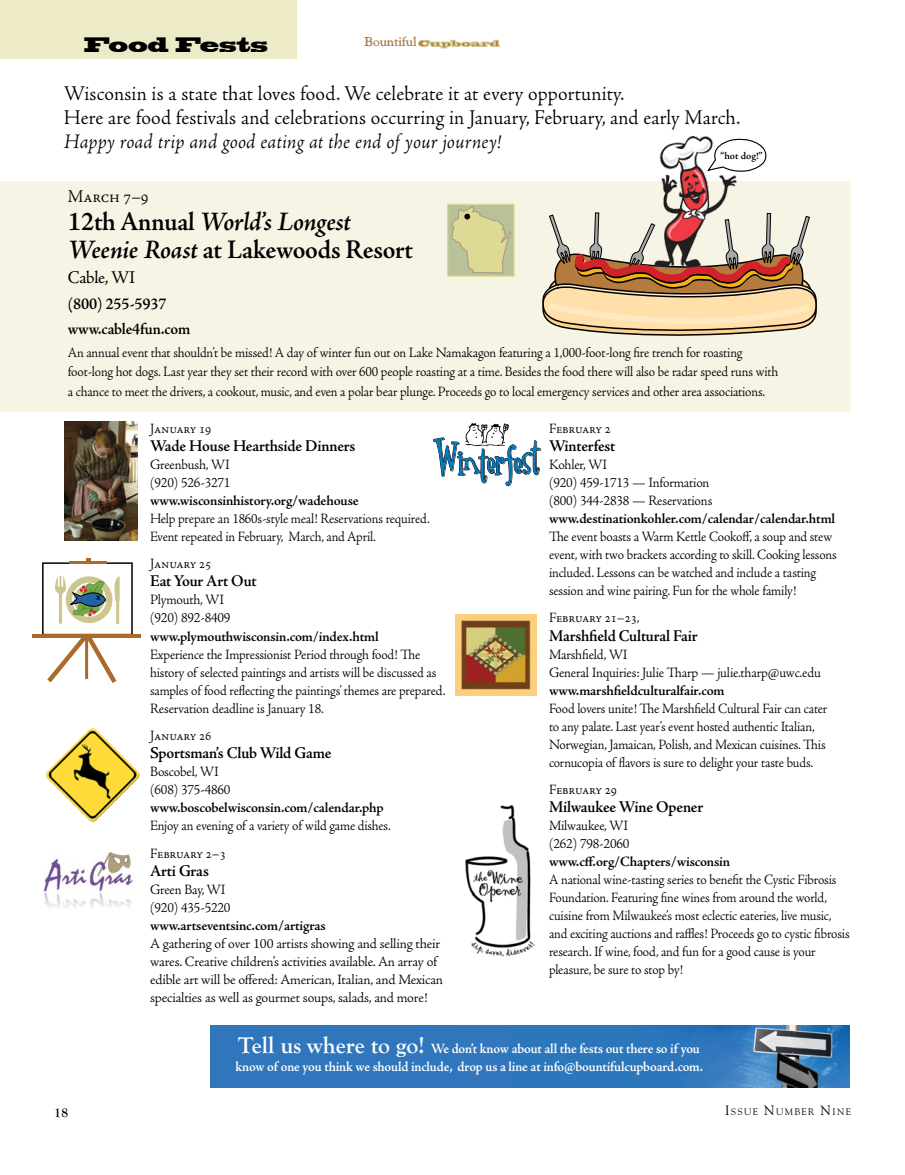
<style>
.page{position:relative;width:905px;height:1175px;background:#fff}
.page>*{position:absolute;margin:0;border:0;box-sizing:border-box;transform-origin:0 0}
.t1{font:600 27px/27.9px "Adobe Jenson Pro";letter-spacing:-.015em;color:#000;scale:.96 1}
.t2{font:300 21px/24px "Adobe Jenson Pro";letter-spacing:.005em;color:#000;scale:.96 1}
.t3{font:italic 300 21px "Adobe Jenson Pro";letter-spacing:.005em;color:#000;scale:.96 1}
.t4{font:19.5px "Blackoak";letter-spacing:-.02em;color:#000;scale:.75 1}
.t5{font:300 18px "Adobe Jenson Pro";letter-spacing:-.01em;color:#000;scale:.96 1}
.t6{font:18px "Adobe Jenson Pro";letter-spacing:-.015em;color:#000;scale:.96 1}
.t7{font:600 16.5px/25.5px "Adobe Jenson Pro";letter-spacing:-.015em;color:#000;scale:.96 1}
.t8{font:300 14.25px/18px "Adobe Jenson Pro";letter-spacing:-.015em;color:#000;scale:.94 1}
.t9{font:300 14.25px/18px "Adobe Jenson Pro";letter-spacing:-.015em;color:#000;scale:.96 1}
.t10{font:600 14.25px "Adobe Jenson Pro";letter-spacing:-.015em;color:#000}
.t11{font:300 14.25px/18px "Adobe Jenson Pro";letter-spacing:-.015em;color:#000}
.t12{font:600 14.25px/18px "Adobe Jenson Pro";letter-spacing:-.015em;color:#fff;scale:.96 1}
.t13{font:700 13.5px "Goudy Old Style T";color:#000}
.t14{font:12.9px "Goudy Handtooled BT";color:#9a6126}
.t15{font:600 10.5px "Adobe Jenson Pro";color:#000}
.t16{font:9.45px "Goudy";letter-spacing:.145em;color:#000}
.t17{font:600 9px "Myriad Pro";color:#000}
.s1{font-style:italic}
.s2{font-family:"Goudy Old Style T";font-weight:700;font-size:23.55px}
.s3{font-size:13.5px}
</style>
<div class="page">
<svg style="left:418px;top:40px;width:82px;height:8px"></svg>
<img style="left:46px;top:728px;width:94px;height:94px">
<div style="left:0;top:181px;width:850px;height:230px;background:#f6f4e5"></div>
<div style="left:0;top:0;width:297px;height:59px;background:#edeac7"></div>
<div style="left:210px;top:1025px;width:639px;height:62px;background:#2f76bc"></div>
<img style="left:677px;top:1025px;width:172px;height:62px">
<img style="left:64px;top:422px;width:74px;height:118px">
<img style="left:43px;top:852px;width:90px;height:56px">
<svg style="left:433px;top:423px;width:108px;height:63px"></svg>
<img style="left:455px;top:614px;width:81px;height:81px">
<img style="left:465px;top:804px;width:70px;height:153px">
<div style="left:447px;top:204px;width:67px;height:72px;background:#b9c198"></div>
<div style="left:447px;top:204px;width:67px;height:72px;border:1px solid #deda95"></div>
<svg style="left:451px;top:206px;width:61px;height:68px"></svg>
<div style="left:42px;top:562px;width:91px;height:73px;border:2px solid #000"></div>
<hr style="left:70px;top:560px;width:37px;height:3px;background:#ab6a29">
<svg style="left:32px;top:633px;width:108px;height:4px"></svg>
<svg style="left:43px;top:576px;width:78px;height:107px"></svg>
<svg style="left:748px;top:139px;width:19px;height:33px"></svg>
<svg style="left:542px;top:212px;width:275px;height:124px"></svg>
<img style="left:641px;top:136px;width:107px;height:136px">
<p class="t14" style="left:364px;top:34px;width:53px">Bountiful</p>
<h2 class="t2" style="left:64px;top:82px;width:706px">Wisconsin is a state that loves food. We celebrate it at every opportunity.<br>Here are food festivals and celebrations occurring in January, February, and early March.</h2>
<h2 class="t3" style="left:64px;top:130px;width:456px">Happy road trip and good eating at the end of your journey!</h2>
<h3 class="t4" style="left:84px;top:31px;width:246px">Food Fests</h3>
<p class="t15" style="left:720px;top:150px;width:44px">“hot dog!”</p>
<p class="t5" style="left:68px;top:186px;width:86px">March 7–9</p>
<h1 class="t1" style="left:68px;top:208px;width:361px">12th Annual <span class="s1">World’s Longest<br>Weenie Roast</span> at Lakewoods Resort</h1>
<p class="t6" style="left:68px;top:267px;width:72px">Cable, WI</p>
<p class="t7" style="left:68px;top:291px;width:129px">(800) 255-5937 www.cable4fun.com</p>
<p class="t8" style="left:68px;top:343px;width:757px;line-height:19.5px">An annual event that shouldn’t be missed! A day of winter fun out on Lake Namakagon featuring a 1,000-foot-long fire trench for roasting foot-long hot dogs. Last year they set their record with over 600 people roasting at a time. Besides the food there will also be radar speed runs with a chance to meet the drivers, a cookout, music, and even a polar bear plunge. Proceeds go to local emergency services and other area associations.</p>
<p class="t17" style="left:96px;top:591px;width:6px">x</p>
<p class="t9" style="left:150px;top:419px;width:65px">January 19</p>
<p class="t7" style="left:150px;top:433px;width:215px">Wade House Hearthside Dinners</p>
<p class="t9" style="left:150px;top:455px;width:85px">Greenbush, WI (920) 526-3271</p>
<p class="t10" style="left:150px;top:492px;width:210px">www.wisconsinhistory.org/wadehouse</p>
<p class="t8" style="left:150px;top:509px;width:299px">Help prepare an 1860s-style meal! Reservations required.<br>Event repeated in February, March, and April.</p>
<p class="t9" style="left:150px;top:555px;width:65px">January 25</p>
<p class="t7" style="left:150px;top:569px;width:113px">Eat Your Art Out</p>
<p class="t9" style="left:150px;top:591px;width:85px">Plymouth, WI (920) 892-8409</p>
<p class="t10" style="left:150px;top:628px;width:230px">www.plymouthwisconsin.com/index.html</p>
<p class="t8" style="left:150px;top:645px;width:316px">Experience the Impressionist Period through food! The history of selected paintings and artists will be discussed as samples of food reflecting the paintings’ themes are prepared.<br>Reservation deadline is January 18.</p>
<p class="t9" style="left:150px;top:727px;width:65px">January 26</p>
<p class="t7" style="left:150px;top:740px;width:190px">Sportsman’s Club Wild Game</p>
<p class="t9" style="left:150px;top:763px;width:85px">Boscobel, WI (608) 375-4860</p>
<p class="t10" style="left:150px;top:799px;width:235px">www.boscobelwisconsin.com/calendar.php</p>
<p class="t8" style="left:150px;top:812px;width:258px;line-height:27.8px">Enjoy an evening of a variety of wild game dishes.<br>February 2–3</p>
<p class="t7" style="left:150px;top:858px;width:63px">Arti Gras</p>
<p class="t9" style="left:150px;top:880px;width:85px">Green Bay, WI (920) 435-5220</p>
<p class="t10" style="left:150px;top:917px;width:177px">www.artseventsinc.com/artigras</p>
<p class="t11" style="left:150px;top:934px;width:294px">A gathering of over 100 artists showing and selling their wares. Creative children’s activities available. An array of edible art will be offered: American, Italian, and Mexican specialties as well as gourmet soups, salads, and more!</p>
<p class="t9" style="left:549px;top:419px;width:66px">February 2</p>
<p class="t7" style="left:549px;top:433px;width:71px">Winterfest</p>
<p class="t9" style="left:549px;top:455px;width:172px">Kohler, WI<br>(920) 459-1713 — Information (800) 344-2838 — Reservations</p>
<p class="t10" style="left:549px;top:510px;width:288px">www.destinationkohler.com/calendar/calendar.html</p>
<p class="t8" style="left:549px;top:527px;width:308px">The event boasts a Warm Kettle Cookoff, a soup and stew event, with two brackets according to skill. Cooking lessons included. Lessons can be watched and include a tasting session and wine pairing. Fun for the whole family!</p>
<p class="t9" style="left:549px;top:609px;width:96px">February 21–23,</p>
<p class="t7" style="left:549px;top:623px;width:156px">Marshfield Cultural Fair</p>
<p class="t9" style="left:549px;top:645px;width:285px">Marshfield, WI<br>General Inquiries: Julie Tharp — julie.tharp@uwc.edu</p>
<p class="t10" style="left:549px;top:682px;width:177px">www.marshfieldculturalfair.com</p>
<p class="t8" style="left:549px;top:699px;width:298px">Food lovers unite! The Marshfield Cultural Fair can cater to any palate. Last year’s event hosted authentic Italian, Norwegian, Jamaican, Polish, and Mexican cuisines. This cornucopia of flavors is sure to delight your taste buds.</p>
<p class="t9" style="left:549px;top:781px;width:72px">February 29</p>
<p class="t7" style="left:549px;top:794px;width:162px">Milwaukee Wine Opener</p>
<p class="t9" style="left:549px;top:817px;width:85px">Milwaukee, WI (262) 798-2060</p>
<p class="t10" style="left:549px;top:853px;width:183px">www.cff.org/Chapters/wisconsin</p>
<p class="t8" style="left:549px;top:871px;width:321px">A national wine-tasting series to benefit the Cystic Fibrosis Foundation. Featuring fine wines from around the world, cuisine from Milwaukee’s most eclectic eateries, live music, and exciting auctions and raffles! Proceeds go to cystic fibrosis research. If wine, food, and fun for a good cause is your pleasure, be sure to stop by!</p>
<p class="t12" style="left:235px;top:1040px;width:488px"><span class="s2">Tell us where to go!</span> We don’t know about all the fests out there so if you know of one you think we should include, drop us a line at info@bountifulcupboard.com.</p>
<p class="t13" style="left:54px;top:1104px;width:16px">18</p>
<p class="t16" style="left:725px;top:1105px;width:127px"><span class="s3">I</span>SSUE <span class="s3">N</span>UMBER <span class="s3">N</span>INE</p>
</div>
